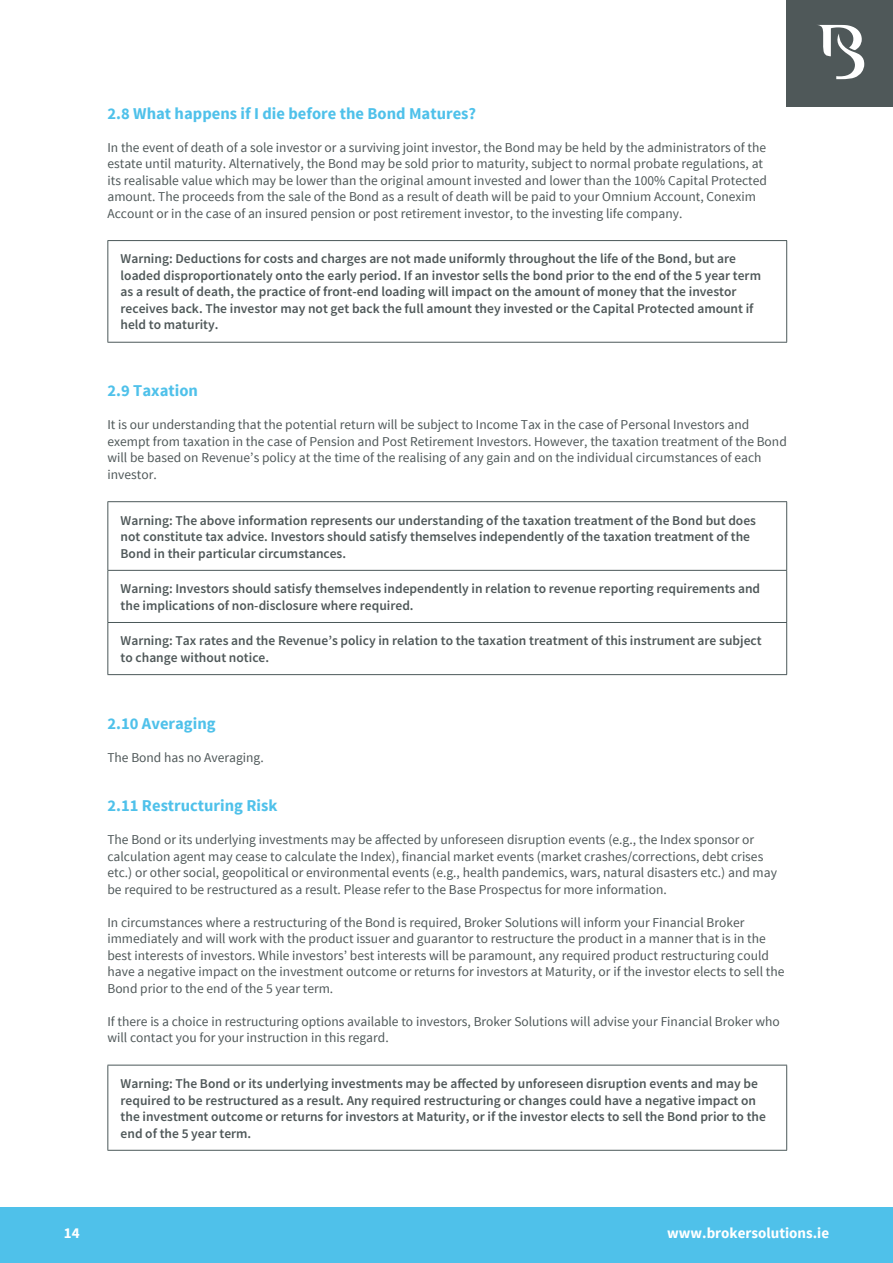
<style>
.page{position:relative;width:893px;height:1263px;background:#fff}
.page>*{position:absolute;margin:0;border:0;box-sizing:border-box;transform-origin:0 0}
.t1{font:700 16.5px "Source Sans Pro";color:#4fc1ea}
.t2{font:700 15px "Source Sans Pro";color:#fff}
.t3{font:13.5px/16.5px "Source Sans Pro";color:#4f5859}
.t4{font:600 13.5px/16.5px "Source Sans Pro";color:#4f5859}
</style>
<div class="page">
<div style="left:787px;top:0;width:106px;height:106px;background:#4f5859"></div>
<svg style="left:818px;top:25px;width:46px;height:54px"></svg>
<div style="left:0;top:1208px;width:893px;height:55px;background:#4fc1ea"></div>
<hr style="left:107px;top:240px;width:680px;height:1px;background:#4b5859">
<hr style="left:107px;top:241px;width:1px;height:101px;background:#4b5859">
<hr style="left:786px;top:241px;width:1px;height:101px;background:#4b5859">
<hr style="left:107px;top:342px;width:680px;height:1px;background:#4b5859">
<hr style="left:107px;top:501px;width:680px;height:1px;background:#4b5859">
<hr style="left:107px;top:502px;width:1px;height:68px;background:#4b5859">
<hr style="left:786px;top:502px;width:1px;height:68px;background:#4b5859">
<hr style="left:107px;top:570px;width:680px;height:1px;background:#4b5859">
<hr style="left:107px;top:571px;width:1px;height:51px;background:#4b5859">
<hr style="left:786px;top:571px;width:1px;height:51px;background:#4b5859">
<hr style="left:107px;top:622px;width:680px;height:1px;background:#4b5859">
<hr style="left:107px;top:623px;width:1px;height:51px;background:#4b5859">
<hr style="left:786px;top:623px;width:1px;height:51px;background:#4b5859">
<hr style="left:107px;top:674px;width:680px;height:1px;background:#4b5859">
<hr style="left:107px;top:1065px;width:680px;height:1px;background:#4b5859">
<hr style="left:107px;top:1065px;width:1px;height:85px;background:#4b5859">
<hr style="left:786px;top:1065px;width:1px;height:85px;background:#4b5859">
<hr style="left:107px;top:1150px;width:680px;height:1px;background:#4b5859">
<p class="t1" style="left:107px;top:103px;width:370px">2.8 What happens if I die before the Bond Matures?</p>
<p class="t3" style="left:107px;top:139px;width:661px">In the event of death of a sole investor or a surviving joint investor, the Bond may be held by the administrators of the estate until maturity. Alternatively, the Bond may be sold prior to maturity, subject to normal probate regulations, at its realisable value which may be lower than the original amount invested and lower than the 100% Capital Protected amount. The proceeds from the sale of the Bond as a result of death will be paid to your Omnium Account, Conexim Account or in the case of an insured pension or post retirement investor, to the investing life company.</p>
<p class="t4" style="left:121px;top:251px;width:642px">Warning: Deductions for costs and charges are not made uniformly throughout the life of the Bond, but are loaded disproportionately onto the early period. If an investor sells the bond prior to the end of the 5 year term as a result of death, the practice of front-end loading will impact on the amount of money that the investor receives back. The investor may not get back the full amount they invested or the Capital Protected amount if held to maturity.</p>
<p class="t1" style="left:107px;top:380px;width:92px">2.9 Taxation</p>
<p class="t3" style="left:107px;top:417px;width:681px">It is our understanding that the potential return will be subject to Income Tax in the case of Personal Investors and exempt from taxation in the case of Pension and Post Retirement Investors. However, the taxation treatment of the Bond will be based on Revenue’s policy at the time of the realising of any gain and on the individual circumstances of each investor.</p>
<p class="t4" style="left:121px;top:512px;width:637px">Warning: The above information represents our understanding of the taxation treatment of the Bond but does not constitute tax advice. Investors should satisfy themselves independently of the taxation treatment of the<br>Bond in their particular circumstances.</p>
<p class="t4" style="left:121px;top:580px;width:641px">Warning: Investors should satisfy themselves independently in relation to revenue reporting requirements and the implications of non-disclosure where required.</p>
<p class="t4" style="left:121px;top:632px;width:642px">Warning: Tax rates and the Revenue’s policy in relation to the taxation treatment of this instrument are subject to change without notice.</p>
<p class="t1" style="left:107px;top:713px;width:110px">2.10 Averaging</p>
<p class="t3" style="left:107px;top:749px;width:158px">The Bond has no Averaging.</p>
<p class="t1" style="left:107px;top:795px;width:172px">2.11 Restructuring Risk</p>
<p class="t3" style="left:107px;top:832px;width:671px">The Bond or its underlying investments may be affected by unforeseen disruption events (e.g., the Index sponsor or calculation agent may cease to calculate the Index), financial market events (market crashes/corrections, debt crises etc.) or other social, geopolitical or environmental events (e.g., health pandemics, wars, natural disasters etc.) and may be required to be restructured as a result. Please refer to the Base Prospectus for more information.</p>
<p class="t3" style="left:107px;top:914px;width:678px">In circumstances where a restructuring of the Bond is required, Broker Solutions will inform your Financial Broker immediately and will work with the product issuer and guarantor to restructure the product in a manner that is in the best interests of investors. While investors’ best interests will be paramount, any required product restructuring could have a negative impact on the investment outcome or returns for investors at Maturity, or if the investor elects to sell the Bond prior to the end of the 5 year term.</p>
<p class="t3" style="left:107px;top:1013px;width:674px">If there is a choice in restructuring options available to investors, Broker Solutions will advise your Financial Broker who will contact you for your instruction in this regard.</p>
<p class="t4" style="left:121px;top:1075px;width:647px">Warning: The Bond or its underlying investments may be affected by unforeseen disruption events and may be required to be restructured as a result. Any required restructuring or changes could have a negative impact on the investment outcome or returns for investors at Maturity, or if the investor elects to sell the Bond prior to the end of the 5 year term.</p>
<p class="t2" style="left:64px;top:1224px;width:17px">14</p>
<p class="t2" style="left:667px;top:1224px;width:163px">www.brokersolutions.ie</p>
</div>
